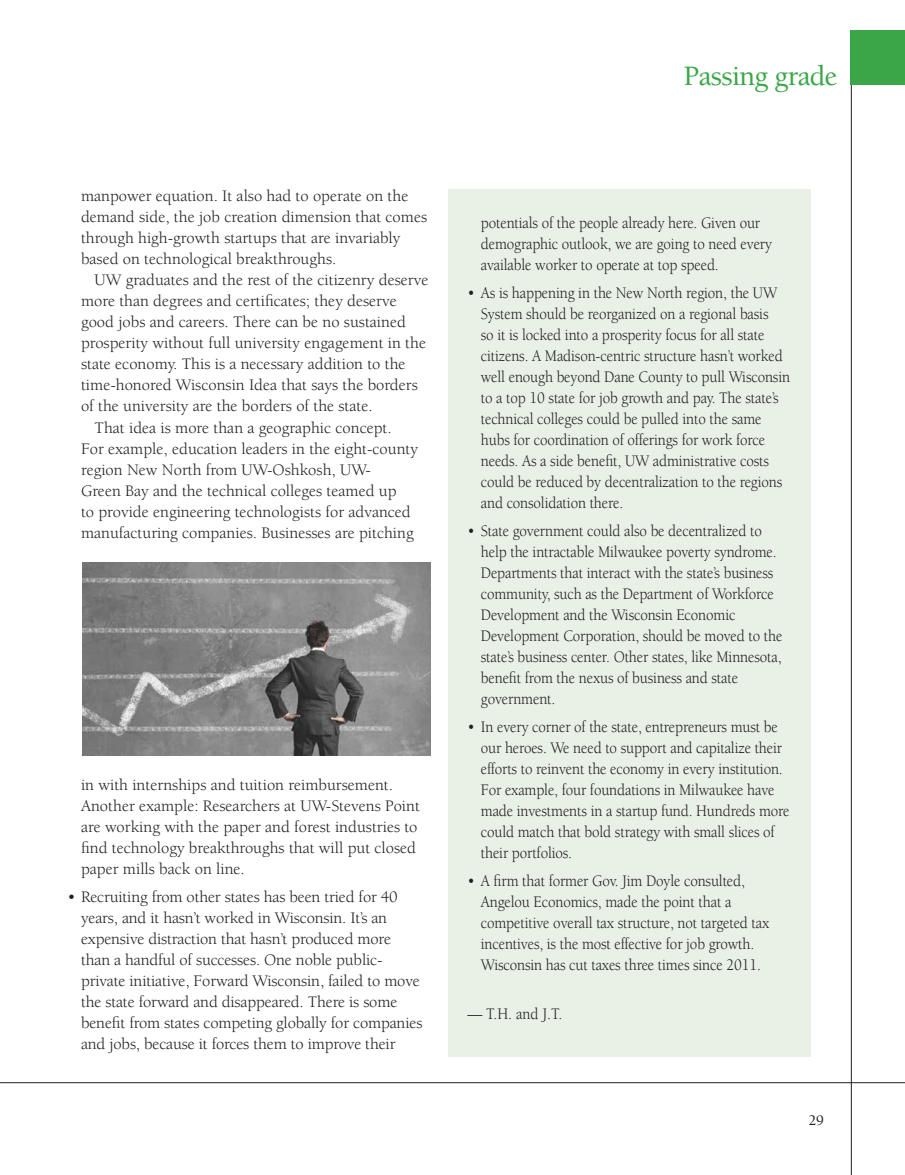
<style>
.page{position:relative;width:905px;height:1175px;background:#fff}
.page>*{position:absolute;margin:0;border:0;box-sizing:border-box;transform-origin:0 0}
.t1{font:500 28.8px "Berkeley";letter-spacing:-.025em;color:#3ba648}
.t2{font:16.5px/21px "Berkeley";letter-spacing:-.01em;color:#231f20;scale:.91 1}
.t3{font:16.5px/21px "Berkeley";letter-spacing:-.01em;color:#231f20}
.t4{font:500 15px "Berkeley";color:#231f20}
</style>
<div class="page">
<hr style="left:0;top:1082px;width:904px;height:1px;background:#231f20">
<hr style="left:850px;top:30px;width:1px;height:1144px;background:#231f20">
<div style="left:850px;top:30px;width:54px;height:54px;background:#3ba648"></div>
<div style="left:448px;top:189px;width:362px;height:867px;background:#e9f1e6"></div>
<img style="left:82px;top:562px;width:348px;height:193px">
<p class="t3" style="left:81px;top:186px;width:347px">manpower equation. It also had to operate on the demand side, the job creation dimension that comes through high-growth startups that are invariably based on technological breakthroughs.</p>
<p class="t3" style="left:94px;top:270px;width:335px">UW graduates and the rest of the citizenry deserve</p>
<p class="t3" style="left:81px;top:291px;width:317px">more than degrees and certificates; they deserve</p>
<p class="t3" style="left:81px;top:312px;width:326px">good jobs and careers. There can be no sustained</p>
<p class="t3" style="left:81px;top:333px;width:346px">prosperity without full university engagement in the</p>
<p class="t3" style="left:81px;top:354px;width:326px">state economy. This is a necessary addition to the</p>
<p class="t3" style="left:81px;top:375px;width:338px">time-honored Wisconsin Idea that says the borders</p>
<p class="t3" style="left:81px;top:396px;width:293px">of the university are the borders of the state.</p>
<p class="t3" style="left:94px;top:417px;width:299px">That idea is more than a geographic concept.</p>
<p class="t3" style="left:81px;top:438px;width:338px">For example, education leaders in the eight-county</p>
<p class="t3" style="left:81px;top:459px;width:291px">region New North from UW-Oshkosh, UW-</p>
<p class="t3" style="left:81px;top:480px;width:317px">Green Bay and the technical colleges teamed up</p>
<p class="t3" style="left:81px;top:501px;width:331px">to provide engineering technologists for advanced</p>
<p class="t3" style="left:81px;top:522px;width:334px">manufacturing companies. Businesses are pitching</p>
<p class="t3" style="left:81px;top:774px;width:340px">in with internships and tuition reimbursement.<br>Another example: Researchers at UW-Stevens Point are working with the paper and forest industries to find technology breakthroughs that will put closed paper mills back on line.</p>
<p class="t3" style="left:81px;top:886px;width:343px;text-indent:-13px">• Recruiting from other states has been tried for 40 years, and it hasn’t worked in Wisconsin. It’s an expensive distraction that hasn’t produced more than a handful of successes. One noble public&shy;private initiative, Forward Wisconsin, failed to move the state forward and disappeared. There is some benefit from states competing globally for companies and jobs, because it forces them to improve their</p>
<h1 class="t1" style="left:683px;top:61px;width:155px">Passing grade</h1>
<p class="t2" style="left:481px;top:213px;width:321px">potentials of the people already here. Given our demographic outlook, we are going to need every available worker to operate at top speed.</p>
<p class="t2" style="left:481px;top:283px;width:341px;text-indent:-13px">• As is happening in the New North region, the UW System should be reorganized on a regional basis<br>so it is locked into a prosperity focus for all state citizens. A Madison-centric structure hasn’t worked well enough beyond Dane County to pull Wisconsin to a top 10 state for job growth and pay. The state’s technical colleges could be pulled into the same hubs for coordination of offerings for work force needs. As a side benefit, UW administrative costs could be reduced by decentralization to the regions and consolidation there.</p>
<p class="t2" style="left:481px;top:521px;width:333px;text-indent:-13px">• State government could also be decentralized to help the intractable Milwaukee poverty syndrome.<br>Departments that interact with the state’s business community, such as the Department of Workforce Development and the Wisconsin Economic Development Corporation, should be moved to the state’s business center. Other states, like Minnesota, benefit from the nexus of business and state government.</p>
<p class="t2" style="left:481px;top:716px;width:341px;text-indent:-13px">• In every corner of the state, entrepreneurs must be our heroes. We need to support and capitalize their efforts to reinvent the economy in every institution.<br>For example, four foundations in Milwaukee have made investments in a startup fund. Hundreds more could match that bold strategy with small slices of their portfolios.</p>
<p class="t2" style="left:481px;top:870px;width:318px;text-indent:-13px">• A firm that former Gov. Jim Doyle consulted, Angelou Economics, made the point that a competitive overall tax structure, not targeted tax incentives, is the most effective for job growth.<br>Wisconsin has cut taxes three times since 2011.</p>
<p class="t2" style="left:467px;top:1003px;width:106px">— T.H. and J.T.</p>
<p class="t4" style="left:808px;top:1112px;width:17px">29</p>
</div>
